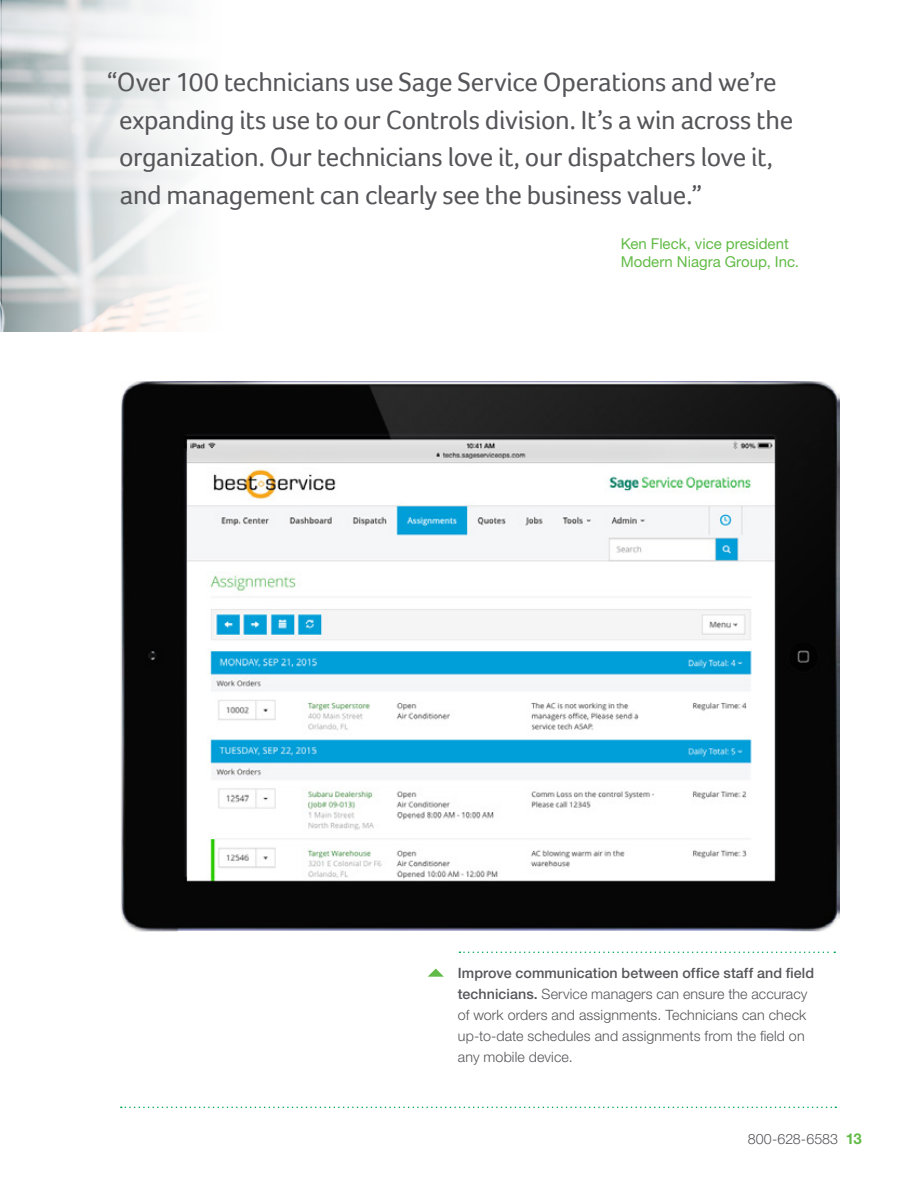
<style>
.page{position:relative;width:918px;height:1188px;background:#fff}
.page>*{position:absolute;margin:0;border:0;box-sizing:border-box;transform-origin:0 0}
.t1{font:27px/37.5px "Foco";letter-spacing:-.015em;color:#56565a}
.t2{font:15px/18px "Helvetica Neue";color:#62bb46}
.t3{font:300 14.25px/21px "Helvetica Neue LT Std";letter-spacing:.01em;color:#56565a}
.s1{font-weight:500}
.s2{font-weight:700;font-size:15px;color:#62bb46}
</style>
<div class="page">
<svg style="left:121px;top:1107px;width:715px;height:1px"></svg>
<img style="left:120px;top:382px;width:719px;height:550px">
<img style="left:0;top:0;width:186px;height:331px">
<svg style="left:459px;top:952px;width:376px;height:1px"></svg>
<svg style="left:428px;top:969px;width:16px;height:8px"></svg>
<p class="t1" style="left:119px;top:63px;width:676px;text-indent:-13px">“Over 100 technicians use Sage Service Operations and we’re expanding its use to our Controls division. It’s a win across the organization. Our technicians love it, our dispatchers love it, and management can clearly see the business value.”</p>
<p class="t2" style="left:621px;top:234px;width:180px">Ken Fleck, vice president<br>Modern Niagra Group, Inc.</p>
<p class="t3" style="left:458px;top:962px;width:358px"><span class="s1">Improve communication between office staff and field technicians.</span> Service managers can ensure the accuracy of work orders and assignments. Technicians can check up-to-date schedules and assignments from the field on any mobile device.</p>
<p class="t3" style="left:748px;top:1128px;width:116px">800-628-6583 <span class="s2">13</span></p>
</div>
